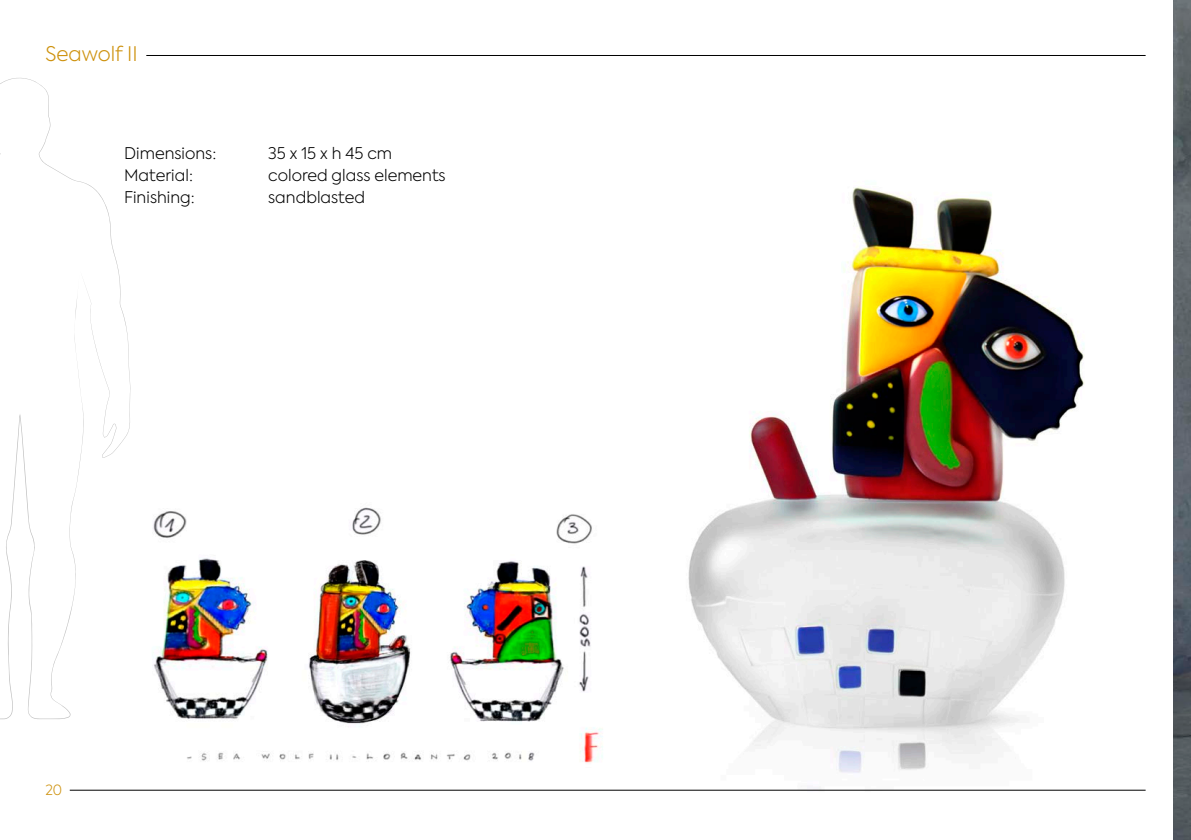
<style>
.page{position:relative;width:1191px;height:840px;background:#fff}
.page>*{position:absolute;margin:0;border:0;box-sizing:border-box;transform-origin:0 0}
.t1{font:300 20px "Axiforma";color:#ce920e}
.t2{font:300 16px "Axiforma";color:#000}
.t3{font:300 14px "Axiforma";color:#ce920e}
</style>
<div class="page">
<img style="left:153px;top:507px;width:450px;height:256px">
<svg style="left:0;top:78px;width:130px;height:640px"></svg>
<img style="left:658px;top:186px;width:447px;height:605px">
<hr style="left:70px;top:789px;width:1075px;height:1px;background:#000">
<hr style="left:146px;top:55px;width:999px;height:1px;background:#000">
<img style="left:1174px;top:0;width:17px;height:839px">
<p class="t1" style="left:45px;top:41px;width:94px">Seawolf II</p>
<p class="t2" style="left:124px;top:143px;width:93px">Dimensions:</p>
<p class="t2" style="left:268px;top:143px;width:125px">35 x 15 x h 45 cm</p>
<p class="t2" style="left:124px;top:165px;width:70px">Material:</p>
<p class="t2" style="left:268px;top:165px;width:179px">colored glass elements</p>
<p class="t2" style="left:124px;top:187px;width:72px">Finishing:</p>
<p class="t2" style="left:268px;top:187px;width:98px">sandblasted</p>
<p class="t3" style="left:45px;top:780px;width:18px">20</p>
</div>
